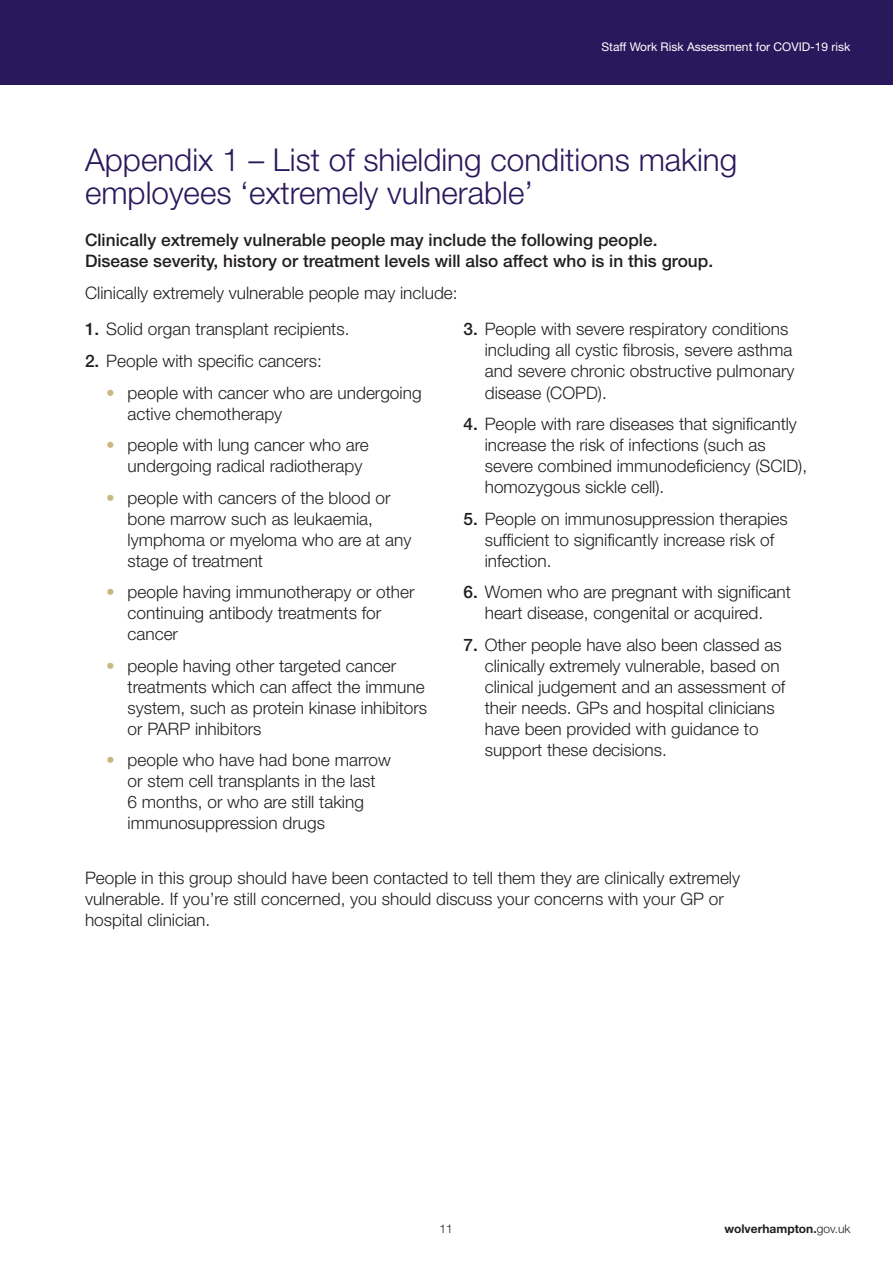
<style>
.page{position:relative;width:893px;height:1263px;background:#fff}
.page>*{position:absolute;margin:0;border:0;box-sizing:border-box;transform-origin:0 0}
.t1{font:300 31.5px/33px "Helvetica Neue";color:#2a185c}
.t2{font:300 17.25px/21px "Helvetica Neue";color:#231f20}
.t3{font:500 17.25px/21px "Helvetica Neue";color:#231f20}
.t4{font:12px "Helvetica Neue LT Std";color:#fff}
.t5{font:700 12px "Helvetica Neue LT Std";color:#231f20}
.t6{font:300 12px "Helvetica Neue LT Std";color:#231f20}
.s1{font-weight:500}
.s2{color:#c9b881}
.s3{font-weight:300}
</style>
<div class="page">
<div style="left:0;top:0;width:893px;height:85px;background:#2a185c"></div>
<p class="t4" style="left:601px;top:43px;width:250px">Staff Work Risk Assessment for COVID-19 risk</p>
<p class="t1" style="left:85px;top:147px;width:654px">Appendix 1 – List of shielding conditions making employees ‘extremely vulnerable’</p>
<p class="t3" style="left:85px;top:231px;width:630px">Clinically extremely vulnerable people may include the following people.<br>Disease severity, history or treatment levels will also affect who is in this group.</p>
<p class="t2" style="left:85px;top:284px;width:374px">Clinically extremely vulnerable people may include:</p>
<p class="t2" style="left:85px;top:320px;width:266px"><span class="s1">1.</span> Solid organ transplant recipients.</p>
<p class="t2" style="left:85px;top:352px;width:238px"><span class="s1">2.</span> People with specific cancers:</p>
<p class="t2" style="left:128px;top:383px;width:296px;text-indent:-21px"><span class="s2">•</span> people with cancer who are undergoing active chemotherapy</p>
<p class="t2" style="left:128px;top:436px;width:243px;text-indent:-21px"><span class="s2">•</span> people with lung cancer who are undergoing radical radiotherapy</p>
<p class="t2" style="left:128px;top:488px;width:285px;text-indent:-21px"><span class="s2">•</span> people with cancers of the blood or bone marrow such as leukaemia, lymphoma or myeloma who are at any stage of treatment</p>
<p class="t2" style="left:128px;top:583px;width:288px;text-indent:-21px"><span class="s2">•</span> people having immunotherapy or other continuing antibody treatments for cancer</p>
<p class="t2" style="left:128px;top:656px;width:301px;text-indent:-21px"><span class="s2">•</span> people having other targeted cancer treatments which can affect the immune system, such as protein kinase inhibitors or PARP inhibitors</p>
<p class="t2" style="left:128px;top:751px;width:265px;text-indent:-21px"><span class="s2">•</span> people who have had bone marrow or stem cell transplants in the last<br>6 months, or who are still taking immunosuppression drugs</p>
<p class="t2" style="left:485px;top:320px;width:311px;text-indent:-21px"><span class="s1">3.</span> People with severe respiratory conditions including all cystic fibrosis, severe asthma and severe chronic obstructive pulmonary disease (COPD).</p>
<p class="t2" style="left:485px;top:415px;width:324px;text-indent:-21px"><span class="s1">4.</span> People with rare diseases that significantly increase the risk of infections (such as severe combined immunodeficiency (SCID), homozygous sickle cell).</p>
<p class="t2" style="left:485px;top:509px;width:304px;text-indent:-21px"><span class="s1">5.</span> People on immunosuppression therapies sufficient to significantly increase risk of infection.</p>
<p class="t2" style="left:463px;top:583px;width:329px;text-align:center"><span class="s1">6.</span> Women who are pregnant with significant heart disease, congenital or acquired.</p>
<p class="t2" style="left:485px;top:635px;width:302px;text-indent:-21px"><span class="s1">7.</span> Other people have also been classed as clinically extremely vulnerable, based on clinical judgement and an assessment of their needs. GPs and hospital clinicians have been provided with guidance to support these decisions.</p>
<p class="t2" style="left:85px;top:869px;width:657px">People in this group should have been contacted to tell them they are clinically extremely vulnerable. If you’re still concerned, you should discuss your concerns with your GP or hospital clinician.</p>
<p class="t6" style="left:440px;top:1224px;width:15px">11</p>
<p class="t5" style="left:724px;top:1222px;width:128px">wolverhampton.<span class="s3">gov.uk</span></p>
</div>
